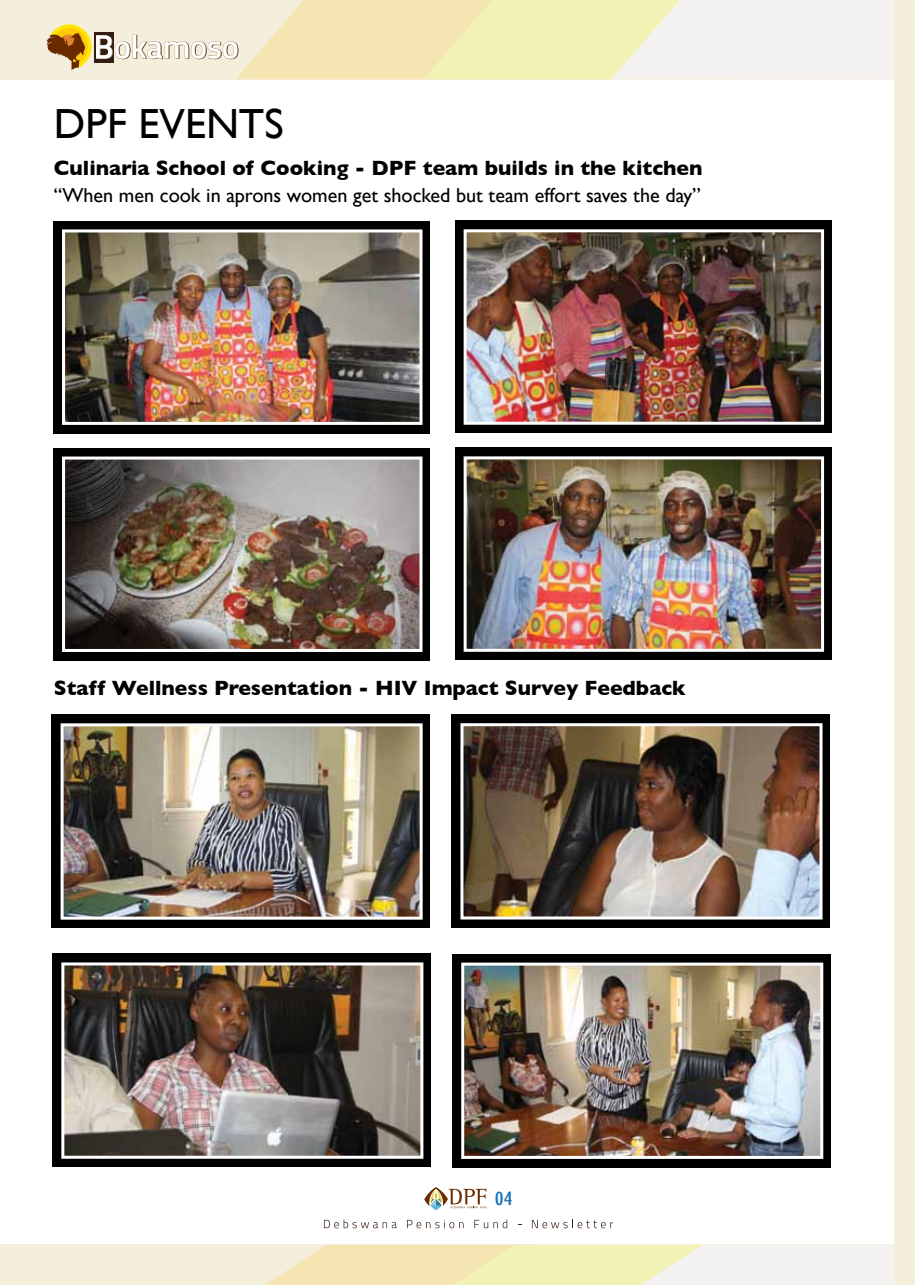
<style>
.page{position:relative;width:915px;height:1285px;background:#fff}
.page>*{position:absolute;margin:0;border:0;box-sizing:border-box;transform-origin:0 0}
.t1{font:42.15px "Gill Sans";color:#000}
.t2{font:700 21px "Gill Sans";color:#000}
.t3{font:20.1px "Gill Sans";color:#000}
.t4{font:condensed 19.5px "Gill Sans";color:#1c75bc;scale:1.25 1}
</style>
<div class="page">
<div style="left:0;top:0;width:914px;height:79px;background:#f4efdd"></div>
<div style="left:0;top:1244px;width:914px;height:40px;background:#f4efdd"></div>
<svg style="left:266px;top:1245px;width:627px;height:39px;background:#f3edca"></svg>
<svg style="left:46px;top:0;width:847px;height:79px"></svg>
<div style="left:893px;top:0;width:21px;height:1284px;background:#f4efdd"></div>
<svg style="left:424px;top:1187px;width:62px;height:22px"></svg>
<svg style="left:324px;top:1219px;width:73px;height:8px"></svg>
<svg style="left:407px;top:1219px;width:56px;height:8px"></svg>
<svg style="left:474px;top:1219px;width:33px;height:8px"></svg>
<svg style="left:531px;top:1219px;width:82px;height:8px"></svg>
<div style="left:451px;top:714px;width:378px;height:213px;background:#000"></div>
<div style="left:452px;top:953px;width:378px;height:214px;background:#000"></div>
<div style="left:52px;top:953px;width:378px;height:213px;background:#000"></div>
<div style="left:52px;top:714px;width:378px;height:213px;background:#000"></div>
<img style="left:65px;top:966px;width:354px;height:188px">
<img style="left:65px;top:727px;width:353px;height:188px">
<img style="left:464px;top:727px;width:354px;height:188px">
<img style="left:465px;top:966px;width:354px;height:188px">
<div style="left:461px;top:962px;width:362px;height:196px;border:3px solid #fff"></div>
<div style="left:460px;top:723px;width:362px;height:196px;border:3px solid #fff"></div>
<div style="left:61px;top:962px;width:362px;height:196px;border:3px solid #fff"></div>
<div style="left:61px;top:723px;width:361px;height:196px;border:3px solid #fff"></div>
<div style="left:454px;top:220px;width:377px;height:213px;background:#000"></div>
<div style="left:53px;top:221px;width:376px;height:212px;background:#000"></div>
<img style="left:66px;top:233px;width:352px;height:188px">
<img style="left:467px;top:233px;width:352px;height:187px">
<div style="left:463px;top:229px;width:360px;height:195px;border:3px solid #fff"></div>
<div style="left:62px;top:229px;width:360px;height:196px;border:3px solid #fff"></div>
<div style="left:454px;top:447px;width:377px;height:213px;background:#000"></div>
<div style="left:53px;top:447px;width:376px;height:213px;background:#000"></div>
<img style="left:66px;top:460px;width:352px;height:188px">
<img style="left:467px;top:460px;width:352px;height:187px">
<div style="left:463px;top:456px;width:360px;height:195px;border:3px solid #fff"></div>
<div style="left:62px;top:456px;width:360px;height:196px;border:3px solid #fff"></div>
<h1 class="t1" style="left:54px;top:99px;width:231px">DPF EVENTS</h1>
<p class="t2" style="left:54px;top:156px;width:650px">Culinaria School of Cooking - DPF team builds in the kitchen</p>
<p class="t3" style="left:54px;top:183px;width:648px">“When men cook in aprons women get shocked but team effort saves the day”</p>
<p class="t2" style="left:54px;top:675px;width:633px">Staff Wellness Presentation - HIV Impact Survey Feedback</p>
<p class="t4" style="left:495px;top:1187px;width:16px">04</p>
</div>
